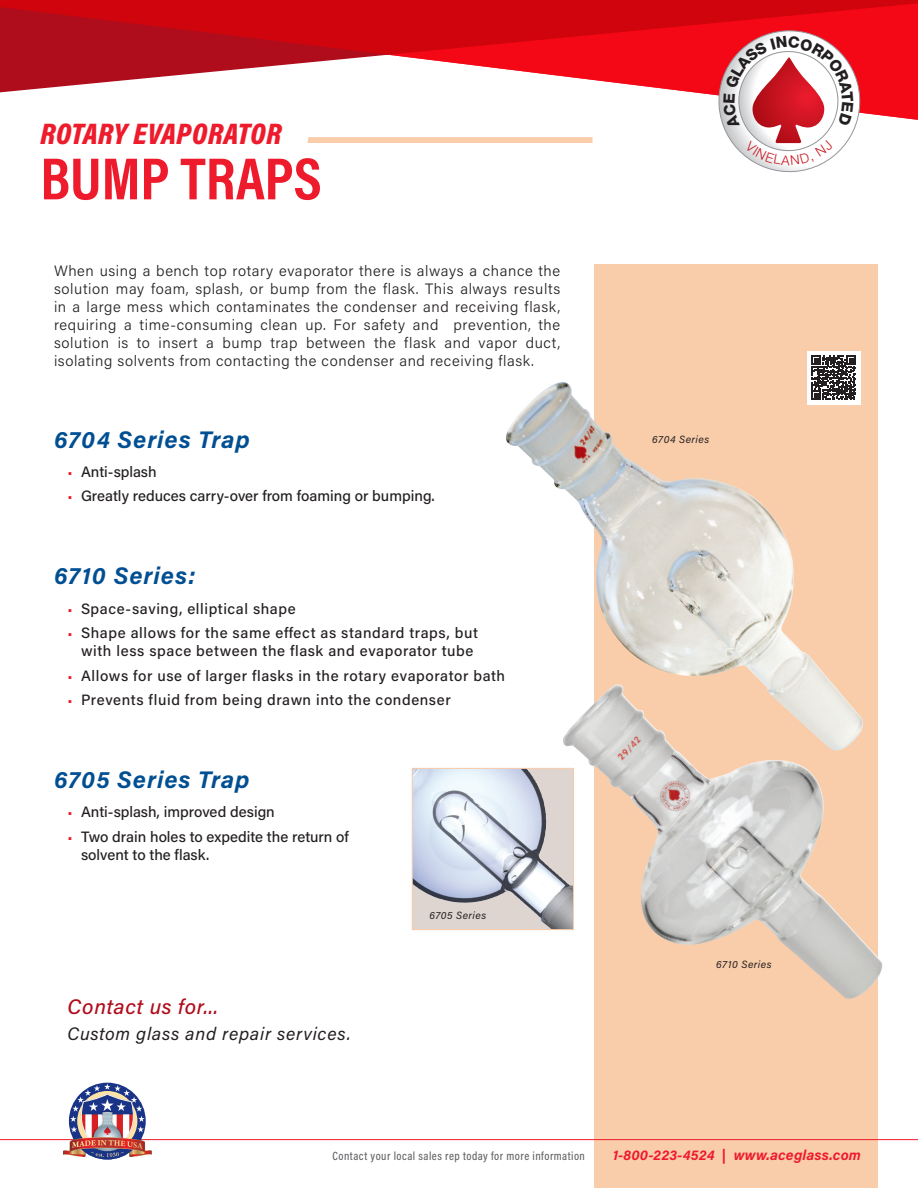
<style>
.page{position:relative;width:918px;height:1188px;background:#fff}
.page>*{position:absolute;margin:0;border:0;box-sizing:border-box;transform-origin:0 0}
.t1{font:700 60px "Acumin Pro Cond";color:#ee1b2c}
.t2{font:italic 900 30px "Acumin Pro Cond";letter-spacing:.015em;color:#ee1b2c}
.t3{font:italic 700 24px "Acumin Pro";letter-spacing:.04em;color:#004f92}
.t4{font:italic 500 21px "Acumin Pro";letter-spacing:.03em;color:#b00d1c}
.t5{font:italic 18px "Acumin Pro";letter-spacing:.04em;color:#231f20}
.t6{font:300 15px/18px "Acumin Pro";letter-spacing:.04em;color:#231f20;text-align:justify}
.t7{font:500 15px/18px "Acumin Pro";letter-spacing:.035em;color:#231f20;text-align:center}
.t8{font:500 15px/18px "Acumin Pro";color:#231f20}
.t9{font:500 15px "Acumin Pro";letter-spacing:-.005em;color:#231f20}
.t10{font:italic 700 14.25px "Acumin Pro";letter-spacing:.01em;color:#ee1b2c}
.t11{font:500 12px "Acumin Pro Cond";letter-spacing:.04em;color:#636366}
.t12{font:italic 10.5px "Acumin Pro";letter-spacing:.045em;color:#231f20}
.s1{font-size:13.5px;color:#ee1b2c}
</style>
<div class="page">
<div style="left:594px;top:265px;width:284px;height:923px;background:#f9ccaa"></div>
<div style="left:807px;top:351px;width:54px;height:54px;background:#fff"></div>
<svg style="left:812px;top:356px;width:44px;height:26px"></svg>
<svg style="left:308px;top:137px;width:285px;height:6px;background:#f9cdac"></svg>
<img style="left:506px;top:382px;width:350px;height:303px">
<img style="left:414px;top:770px;width:148px;height:158px">
<div style="left:412px;top:768px;width:162px;height:162px;border:1px solid #f9ccaa"></div>
<img style="left:562px;top:685px;width:321px;height:314px">
<svg style="left:0;top:0;width:918px;height:120px"></svg>
<hr style="left:0;top:1139px;width:918px;height:1px;background:#ee1b2c">
<img style="left:63px;top:1083px;width:89px;height:77px">
<svg style="left:716px;top:28px;width:146px;height:145px"></svg>
<p class="t2" style="left:40px;top:114px;width:243px">ROTARY EVAPORATOR</p>
<p class="t1" style="left:40px;top:139px;width:283px">BUMP TRAPS</p>
<p class="t6" style="left:54px;top:261px;width:508px">When using a bench top rotary evaporator there is always a chance the solution may foam, splash, or bump from the flask. This always results in a large mess which contaminates the condenser and receiving flask, requiring a time-consuming clean up. For safety and prevention, the solution is to insert a bump trap between the flask and vapor duct, isolating solvents from contacting the condenser and receiving flask.</p>
<p class="t3" style="left:54px;top:422px;width:197px">6704 Series Trap</p>
<p class="t9" style="left:68px;top:461px;width:91px"><span class="s1">•</span> Anti-splash</p>
<p class="t8" style="left:68px;top:486px;width:369px"><span class="s1">•</span> Greatly reduces carry-over from foaming or bumping.</p>
<p class="t3" style="left:54px;top:559px;width:143px">6710 Series:</p>
<p class="t7" style="left:68px;top:599px;width:230px"><span class="s1">•</span> Space-saving, elliptical shape</p>
<p class="t7" style="left:68px;top:623px;width:412px"><span class="s1">•</span> Shape allows for the same effect as standard traps, but with less space between the flask and evaporator tube</p>
<p class="t7" style="left:68px;top:666px;width:439px"><span class="s1">•</span> Allows for use of larger flasks in the rotary evaporator bath</p>
<p class="t7" style="left:68px;top:690px;width:385px"><span class="s1">•</span> Prevents fluid from being drawn into the condenser</p>
<p class="t3" style="left:54px;top:763px;width:197px">6705 Series Trap</p>
<p class="t8" style="left:68px;top:803px;width:209px"><span class="s1">•</span> Anti-splash, improved design</p>
<p class="t8" style="left:81px;top:827px;width:269px;text-indent:-14px"><span class="s1">•</span> Two drain holes to expedite the return of solvent to the flask.</p>
<p class="t4" style="left:68px;top:992px;width:152px">Contact us for...</p>
<p class="t5" style="left:68px;top:1021px;width:285px">Custom glass and repair services.</p>
<p class="t12" style="left:429px;top:908px;width:58px">6705 Series</p>
<p class="t12" style="left:652px;top:432px;width:58px">6704 Series</p>
<p class="t12" style="left:716px;top:957px;width:57px">6710 Series</p>
<p class="t11" style="left:332px;top:1148px;width:254px">Contact your local sales rep today for more information</p>
<p class="t10" style="left:613px;top:1145px;width:249px">1-800-223-4524 | www.aceglass.com</p>
</div>
